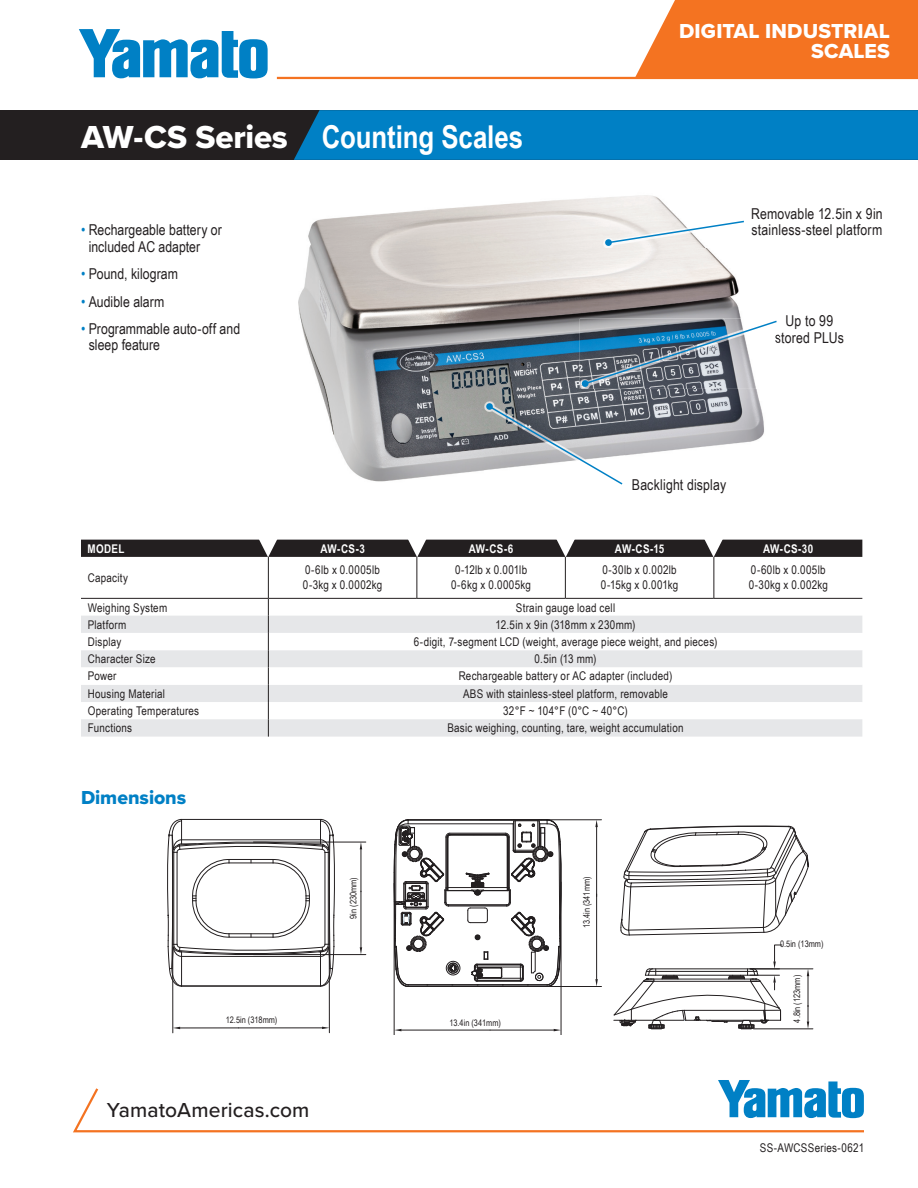
<style>
.page{position:relative;width:918px;height:1188px;background:#fff}
.page>*{position:absolute;margin:0;border:0;box-sizing:border-box;transform-origin:0 0}
.t1{font:700 31.5px "Arial Narrow";letter-spacing:-.005em;color:#fff}
.t2{font:21px/19.5px "Proxima Nova Extrabld";letter-spacing:.01em;color:#fff;text-align:right}
.t3{font:500 21px "Proxima Nova";letter-spacing:.005em;color:#231f20}
.t4{font:19.5px "Proxima Nova Extrabld";color:#0080c5}
.t5{font:15px/16.5px "Arial Narrow";letter-spacing:.005em;color:#231f20}
.t6{font:12px/14.7px "Arial Narrow";letter-spacing:.02em;color:#231f20}
.t7{font:700 12px "Arial Narrow";letter-spacing:.025em;color:#fff}
.t8{font:9px "Arial Narrow";color:#231f20}
.s1{font-family:"Proxima Nova Extrabld";font-weight:400;font-size:33px}
.s2{color:#0080c5}
</style>
<div class="page">
<img style="left:298px;top:195px;width:466px;height:287px">
<div style="left:0;top:110px;width:918px;height:50px;background:#231f20"></div>
<div style="left:294px;top:110px;width:624px;height:50px;background:#0080c5"></div>
<svg style="left:79px;top:29px;width:189px;height:49px"></svg>
<img style="left:580px;top:319px;width:184px;height:70px">
<svg style="left:583px;top:319px;width:196px;height:66px"></svg>
<div style="left:582px;top:380px;width:7px;height:7px;background:#0080c5;border-radius:50%"></div>
<img style="left:603px;top:219px;width:143px;height:29px">
<svg style="left:607px;top:220px;width:139px;height:24px"></svg>
<div style="left:605px;top:239px;width:7px;height:7px;background:#0080c5;border-radius:50%"></div>
<img style="left:484px;top:401px;width:140px;height:81px">
<svg style="left:487px;top:404px;width:137px;height:81px"></svg>
<div style="left:486px;top:403px;width:7px;height:7px;background:#0080c5;border-radius:50%"></div>
<svg style="left:634px;top:0;width:284px;height:77px;background:#f47d31"></svg>
<hr style="left:277px;top:77px;width:641px;height:2px;background:#f47321">
<svg style="left:73px;top:1080px;width:791px;height:53px"></svg>
<hr style="left:81px;top:598px;width:187px;height:1px;background:#231f20">
<hr style="left:268px;top:557px;width:1px;height:41px;background:#231f20">
<hr style="left:416px;top:557px;width:1px;height:41px;background:#231f20">
<hr style="left:565px;top:557px;width:1px;height:41px;background:#231f20">
<hr style="left:713px;top:557px;width:1px;height:41px;background:#231f20">
<hr style="left:268px;top:598px;width:149px;height:1px;background:#231f20">
<hr style="left:417px;top:598px;width:148px;height:1px;background:#231f20">
<hr style="left:565px;top:598px;width:149px;height:1px;background:#231f20">
<hr style="left:714px;top:598px;width:148px;height:1px;background:#231f20">
<svg style="left:81px;top:599px;width:781px;height:138px"></svg>
<svg style="left:81px;top:539px;width:781px;height:18px;background:#353132"></svg>
<svg style="left:621px;top:826px;width:188px;height:109px"></svg>
<svg style="left:167px;top:819px;width:168px;height:168px"></svg>
<svg style="left:394px;top:819px;width:167px;height:168px"></svg>
<hr style="left:172px;top:947px;width:1px;height:86px;background:#231f20">
<hr style="left:329px;top:947px;width:1px;height:86px;background:#231f20">
<hr style="left:180px;top:1028px;width:59px;height:1px;background:#231f20">
<hr style="left:239px;top:1028px;width:83px;height:1px;background:#231f20">
<svg style="left:173px;top:1027px;width:7px;height:2px"></svg>
<svg style="left:322px;top:1027px;width:7px;height:2px"></svg>
<hr style="left:253px;top:842px;width:113px;height:1px;background:#231f20">
<hr style="left:253px;top:954px;width:113px;height:1px;background:#231f20">
<hr style="left:361px;top:849px;width:1px;height:43px;background:#231f20">
<hr style="left:361px;top:891px;width:1px;height:56px;background:#231f20">
<svg style="left:360px;top:842px;width:2px;height:7px"></svg>
<svg style="left:360px;top:947px;width:2px;height:8px"></svg>
<svg style="left:614px;top:945px;width:168px;height:85px"></svg>
<hr style="left:750px;top:969px;width:63px;height:1px;background:#231f20">
<hr style="left:754px;top:1029px;width:59px;height:1px;background:#231f20">
<hr style="left:808px;top:976px;width:1px;height:31px;background:#231f20">
<svg style="left:807px;top:969px;width:2px;height:7px"></svg>
<svg style="left:807px;top:1005px;width:2px;height:24px"></svg>
<hr style="left:480px;top:820px;width:121px;height:1px;background:#231f20">
<hr style="left:480px;top:986px;width:121px;height:1px;background:#231f20">
<hr style="left:596px;top:827px;width:1px;height:70px;background:#231f20">
<hr style="left:596px;top:894px;width:1px;height:85px;background:#231f20">
<svg style="left:595px;top:820px;width:3px;height:7px"></svg>
<svg style="left:595px;top:979px;width:3px;height:7px"></svg>
<hr style="left:394px;top:883px;width:1px;height:152px;background:#231f20">
<hr style="left:561px;top:882px;width:1px;height:153px;background:#231f20">
<hr style="left:401px;top:1030px;width:89px;height:1px;background:#231f20">
<hr style="left:490px;top:1030px;width:64px;height:1px;background:#231f20">
<svg style="left:394px;top:1029px;width:7px;height:2px"></svg>
<svg style="left:554px;top:1029px;width:7px;height:2px"></svg>
<h1 class="t1" style="left:81px;top:113px;width:444px"><span class="s1">AW-CS Series</span> Counting Scales</h1>
<p class="t5" style="left:89px;top:221px;width:135px;text-indent:-8px"><span class="s2">•</span> Rechargeable battery or included AC adapter</p>
<p class="t5" style="left:81px;top:265px;width:98px"><span class="s2">•</span> Pound, kilogram</p>
<p class="t5" style="left:81px;top:292px;width:85px"><span class="s2">•</span> Audible alarm</p>
<p class="t5" style="left:89px;top:320px;width:153px;text-indent:-8px"><span class="s2">•</span> Programmable auto-off and sleep feature</p>
<h2 class="t2" style="left:679px;top:21px;width:212px">DIGITAL INDUSTRIAL<br>SCALES</h2>
<p class="t5" style="left:751px;top:205px;width:133px">Removable 12.5in x 9in stainless-steel platform</p>
<p class="t5" style="left:775px;top:312px;width:71px;text-align:center">Up to 99 stored PLUs</p>
<p class="t5" style="left:632px;top:476px;width:96px">Backlight display</p>
<p class="t7" style="left:88px;top:539px;width:38px">MODEL</p>
<p class="t7" style="left:320px;top:539px;width:46px">AW-CS-3</p>
<p class="t7" style="left:469px;top:539px;width:46px">AW-CS-6</p>
<p class="t7" style="left:615px;top:539px;width:51px">AW-CS-15</p>
<p class="t7" style="left:763px;top:539px;width:52px">AW-CS-30</p>
<p class="t6" style="left:88px;top:570px;width:42px">Capacity</p>
<p class="t6" style="left:303px;top:562px;width:81px">0-6lb x 0.0005lb<br>0-3kg x 0.0002kg</p>
<p class="t6" style="left:451px;top:562px;width:81px;text-align:center">0-12lb x 0.001lb<br>0-6kg x 0.0005kg</p>
<p class="t6" style="left:601px;top:562px;width:79px">0-30lb x 0.002lb<br>0-15kg x 0.001kg</p>
<p class="t6" style="left:749px;top:562px;width:81px">0-60lb x 0.005lb<br>0-30kg x 0.002kg</p>
<p class="t6" style="left:88px;top:600px;width:81px">Weighing System</p>
<p class="t6" style="left:516px;top:600px;width:101px">Strain gauge load cell</p>
<p class="t6" style="left:88px;top:617px;width:40px">Platform</p>
<p class="t6" style="left:496px;top:617px;width:141px">12.5in x 9in (318mm x 230mm)</p>
<p class="t6" style="left:88px;top:634px;width:35px">Display</p>
<p class="t6" style="left:414px;top:634px;width:305px">6-digit, 7-segment LCD (weight, average piece weight, and pieces)</p>
<p class="t6" style="left:88px;top:651px;width:69px">Character Size</p>
<p class="t6" style="left:535px;top:651px;width:63px">0.5in (13 mm)</p>
<p class="t6" style="left:88px;top:668px;width:30px">Power</p>
<p class="t6" style="left:459px;top:668px;width:215px">Rechargeable battery or AC adapter (included)</p>
<p class="t6" style="left:88px;top:686px;width:79px">Housing Material</p>
<p class="t6" style="left:463px;top:686px;width:207px">ABS with stainless-steel platform, removable</p>
<p class="t6" style="left:88px;top:703px;width:113px">Operating Temperatures</p>
<p class="t6" style="left:503px;top:703px;width:126px">32°F ~ 104°F (0°C ~ 40°C)</p>
<p class="t6" style="left:88px;top:720px;width:46px">Functions</p>
<p class="t6" style="left:447px;top:720px;width:238px">Basic weighing, counting, tare, weight accumulation</p>
<h3 class="t4" style="left:81px;top:783px;width:107px">Dimensions</h3>
<p class="t8" style="left:347px;top:919px;width:43px;rotate:-90deg">9in (230mm)</p>
<p class="t8" style="left:580px;top:928px;width:53px;rotate:-90deg">13.4in (341mm)</p>
<p class="t8" style="left:226px;top:1013px;width:53px">12.5in (318mm)</p>
<p class="t8" style="left:449px;top:1016px;width:53px">13.4in (341mm)</p>
<h2 class="t3" style="left:107px;top:1094px;width:204px">YamatoAmericas.com</h2>
<p class="t8" style="left:780px;top:937px;width:45px">0.5in (13mm)</p>
<p class="t8" style="left:790px;top:1023px;width:49px;rotate:-90deg">4.8in (123mm)</p>
<p class="t6" style="left:760px;top:1140px;width:106px">SS-AWCSSeries-0621</p>
</div>
